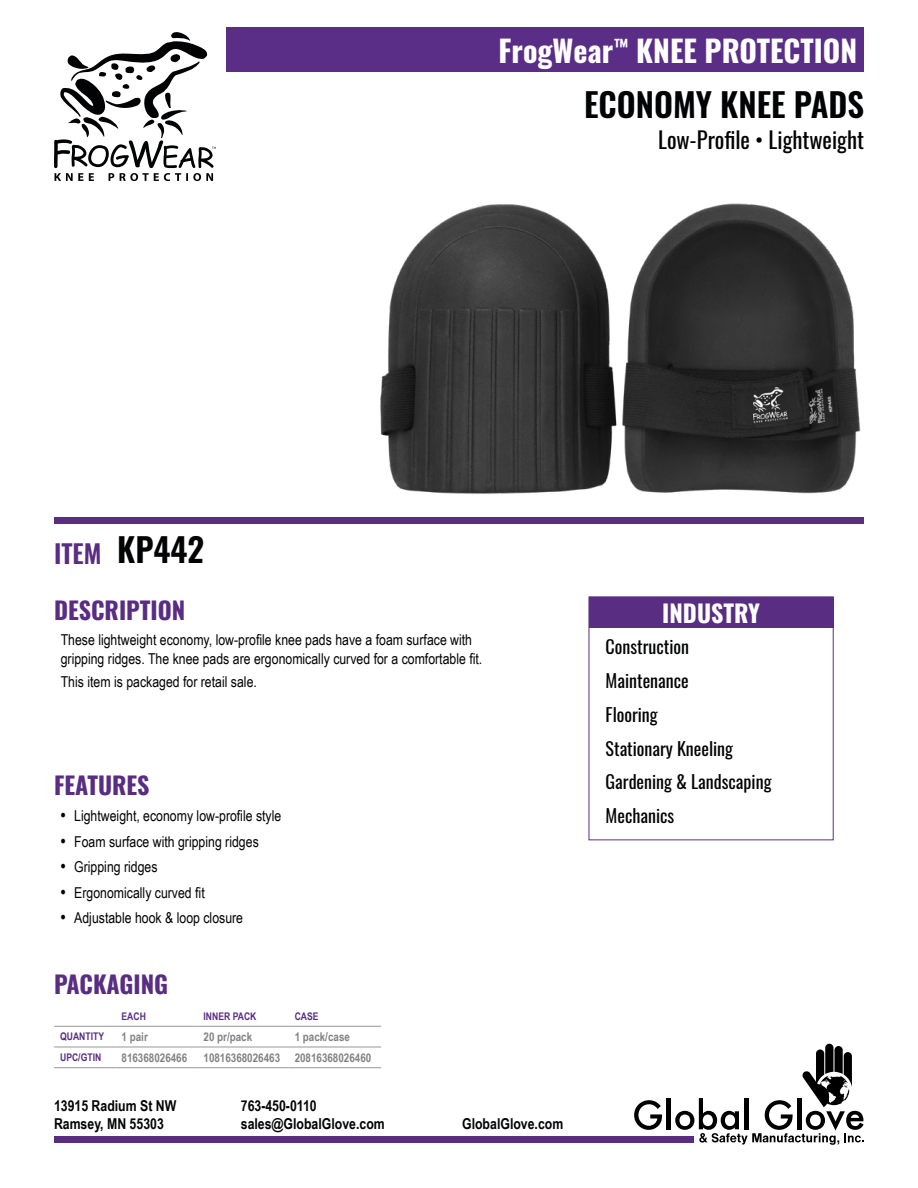
<style>
.page{position:relative;width:918px;height:1188px;background:#fff}
.page>*{position:absolute;margin:0;border:0;box-sizing:border-box;transform-origin:0 0}
.t1{font:600 33px "Oswald";color:#020304}
.t2{font:700 30px "Oswald";color:#fff}
.t3{font:700 24px "Oswald";color:#582d82}
.t4{font:700 24px "Oswald";color:#fff}
.t5{font:22.5px "Oswald";color:#020304}
.t6{font:18px/33.8px "Oswald";color:#020304}
.t7{font:15px/18.8px "Arial Narrow";color:#020304}
.t8{font:700 15px/18px "Arial Narrow";color:#020304}
.t9{font:700 12px "Arial Narrow";color:#808285}
.t10{font:700 10.5px "Arial Narrow";color:#582d82}
.s1{font-size:25.5px;color:#582d82}
.s2{font-weight:700;font-size:16.5px}
</style>
<div class="page">
<div style="left:54px;top:1137px;width:639px;height:6px;background:#582d82"></div>
<svg style="left:634px;top:1100px;width:28px;height:30px"></svg>
<hr style="left:667px;top:1098px;width:4px;height:31px;background:#000">
<svg style="left:675px;top:1044px;width:189px;height:101px"></svg>
<hr style="left:54px;top:1026px;width:62px;height:1px;background:#949698">
<hr style="left:116px;top:1026px;width:82px;height:1px;background:#949698">
<hr style="left:198px;top:1026px;width:91px;height:1px;background:#949698">
<hr style="left:289px;top:1026px;width:92px;height:1px;background:#949698">
<hr style="left:54px;top:1047px;width:62px;height:1px;background:#949698">
<hr style="left:116px;top:1047px;width:82px;height:1px;background:#949698">
<hr style="left:198px;top:1047px;width:91px;height:1px;background:#949698">
<hr style="left:289px;top:1047px;width:92px;height:1px;background:#949698">
<hr style="left:54px;top:1067px;width:62px;height:1px;background:#949698">
<hr style="left:116px;top:1067px;width:82px;height:1px;background:#949698">
<hr style="left:198px;top:1067px;width:91px;height:1px;background:#949698">
<hr style="left:289px;top:1067px;width:92px;height:1px;background:#949698">
<div style="left:54px;top:517px;width:810px;height:7px;background:#582d82"></div>
<div style="left:589px;top:597px;width:245px;height:31px;background:#582d82"></div>
<img style="left:380px;top:203px;width:481px;height:291px">
<svg style="left:54px;top:32px;width:162px;height:149px"></svg>
<div style="left:226px;top:27px;width:638px;height:45px;background:#5a2e87"></div>
<h2 class="t2" style="left:499px;top:35px;width:360px">FrogWear<sup>™</sup> KNEE PROTECTION</h2>
<h1 class="t1" style="left:584px;top:87px;width:281px">ECONOMY KNEE PADS</h1>
<h3 class="t5" style="left:658px;top:120px;width:207px">Low-Profile • Lightweight</h3>
<h1 class="t1" style="left:54px;top:532px;width:152px"><span class="s1">ITEM</span> KP442</h1>
<h3 class="t3" style="left:54px;top:598px;width:133px">DESCRIPTION</h3>
<p class="t7" style="left:61px;top:630px;width:423px">These lightweight economy, low-profile knee pads have a foam surface with gripping ridges. The knee pads are ergonomically curved for a comfortable fit.</p>
<p class="t7" style="left:61px;top:672px;width:198px">This item is packaged for retail sale.</p>
<h3 class="t3" style="left:54px;top:773px;width:97px">FEATURES</h3>
<p class="t7" style="left:61px;top:806px;width:222px"><span class="s2">•</span> Lightweight, economy low-profile style</p>
<p class="t7" style="left:61px;top:832px;width:200px"><span class="s2">•</span> Foam surface with gripping ridges</p>
<p class="t7" style="left:61px;top:857px;width:98px"><span class="s2">•</span> Gripping ridges</p>
<p class="t7" style="left:61px;top:883px;width:146px"><span class="s2">•</span> Ergonomically curved fit</p>
<p class="t7" style="left:61px;top:908px;width:184px"><span class="s2">•</span> Adjustable hook &amp; loop closure</p>
<h3 class="t3" style="left:54px;top:972px;width:116px">PACKAGING</h3>
<p class="t10" style="left:122px;top:1009px;width:26px">EACH</p>
<p class="t10" style="left:204px;top:1009px;width:54px">INNER PACK</p>
<p class="t10" style="left:295px;top:1009px;width:25px">CASE</p>
<p class="t10" style="left:60px;top:1029px;width:46px">QUANTITY</p>
<p class="t9" style="left:122px;top:1028px;width:28px">1 pair</p>
<p class="t9" style="left:204px;top:1028px;width:50px">20 pr/pack</p>
<p class="t9" style="left:295px;top:1028px;width:57px">1 pack/case</p>
<p class="t10" style="left:60px;top:1050px;width:43px">UPC/GTIN</p>
<p class="t9" style="left:122px;top:1048px;width:67px">816368026466</p>
<p class="t9" style="left:204px;top:1048px;width:169px">10816368026463 20816368026460</p>
<p class="t8" style="left:54px;top:1096px;width:124px">13915 Radium St NW<br>Ramsey, MN 55303</p>
<p class="t8" style="left:241px;top:1096px;width:145px">763-450-0110 sales@GlobalGlove.com</p>
<p class="t8" style="left:462px;top:1114px;width:103px">GlobalGlove.com</p>
<h3 class="t4" style="left:662px;top:600px;width:99px">INDUSTRY</h3>
<p class="t6" style="left:606px;top:628px;width:167px">Construction<br>Maintenance<br>Flooring<br>Stationary Kneeling<br>Gardening &amp; Landscaping<br>Mechanics</p>
</div>
